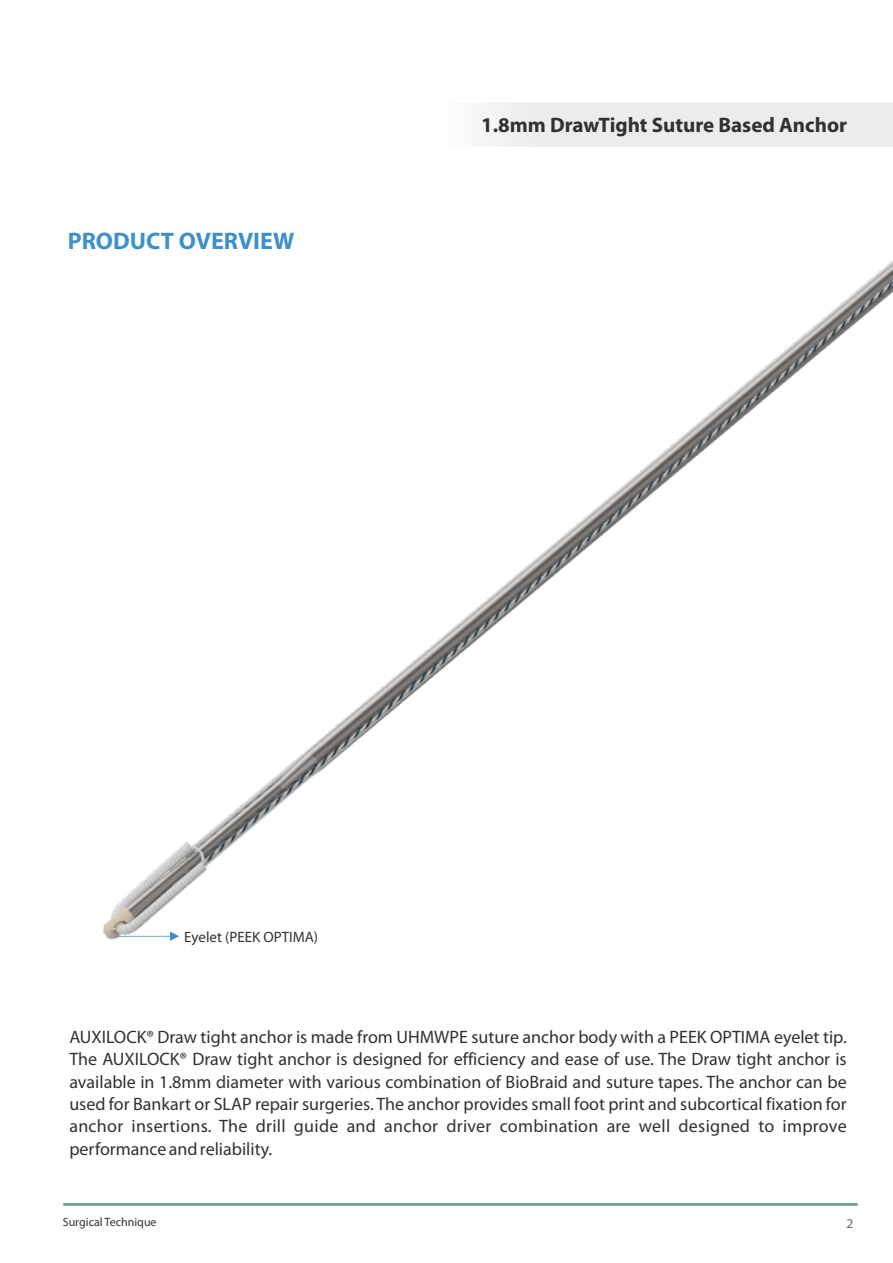
<style>
.page{position:relative;width:893px;height:1263px;background:#fff}
.page>*{position:absolute;margin:0;border:0;box-sizing:border-box;transform-origin:0 0}
.t1{font:700 24px "Myriad Pro";color:#3d90c9}
.t2{font:700 21px "Myriad Pro";color:#313130}
.t3{font:18px/22.5px "Myriad Pro";letter-spacing:.005em;color:#313130;text-align:justify}
.t4{font:15px "Myriad Pro";color:#313130}
.t5{font:13.5px "Myriad Pro";color:#686868}
.t6{font:12px "Myriad Pro";color:#313130}
</style>
<div class="page">
<hr style="left:63px;top:1203px;width:795px;height:3px;background:#7ea390">
<img style="left:103px;top:260px;width:790px;height:680px">
<div style="left:395px;top:102px;width:498px;height:45px;background:#ececec"></div>
<svg style="left:115px;top:931px;width:64px;height:10px"></svg>
<h1 class="t1" style="left:68px;top:225px;width:228px">PRODUCT OVERVIEW</h1>
<p class="t2" style="left:481px;top:111px;width:368px">1.8mm DrawTight Suture Based Anchor</p>
<p class="t4" style="left:184px;top:927px;width:135px">Eyelet (PEEK OPTIMA)</p>
<p class="t3" style="left:69px;top:1025px;width:779px">AUXILOCK® Draw tight anchor is made from UHMWPE suture anchor body with a PEEK OPTIMA eyelet tip.<br>The AUXILOCK® Draw tight anchor is designed for efficiency and ease of use. The Draw tight anchor is available in 1.8mm diameter with various combination of BioBraid and suture tapes. The anchor can be used for Bankart or SLAP repair surgeries. The anchor provides small foot print and subcortical fixation for anchor insertions. The drill guide and anchor driver combination are well designed to improve performance and reliability.</p>
<p class="t6" style="left:63px;top:1215px;width:95px">Surgical Technique</p>
<p class="t5" style="left:846px;top:1215px;width:8px">2</p>
</div>
